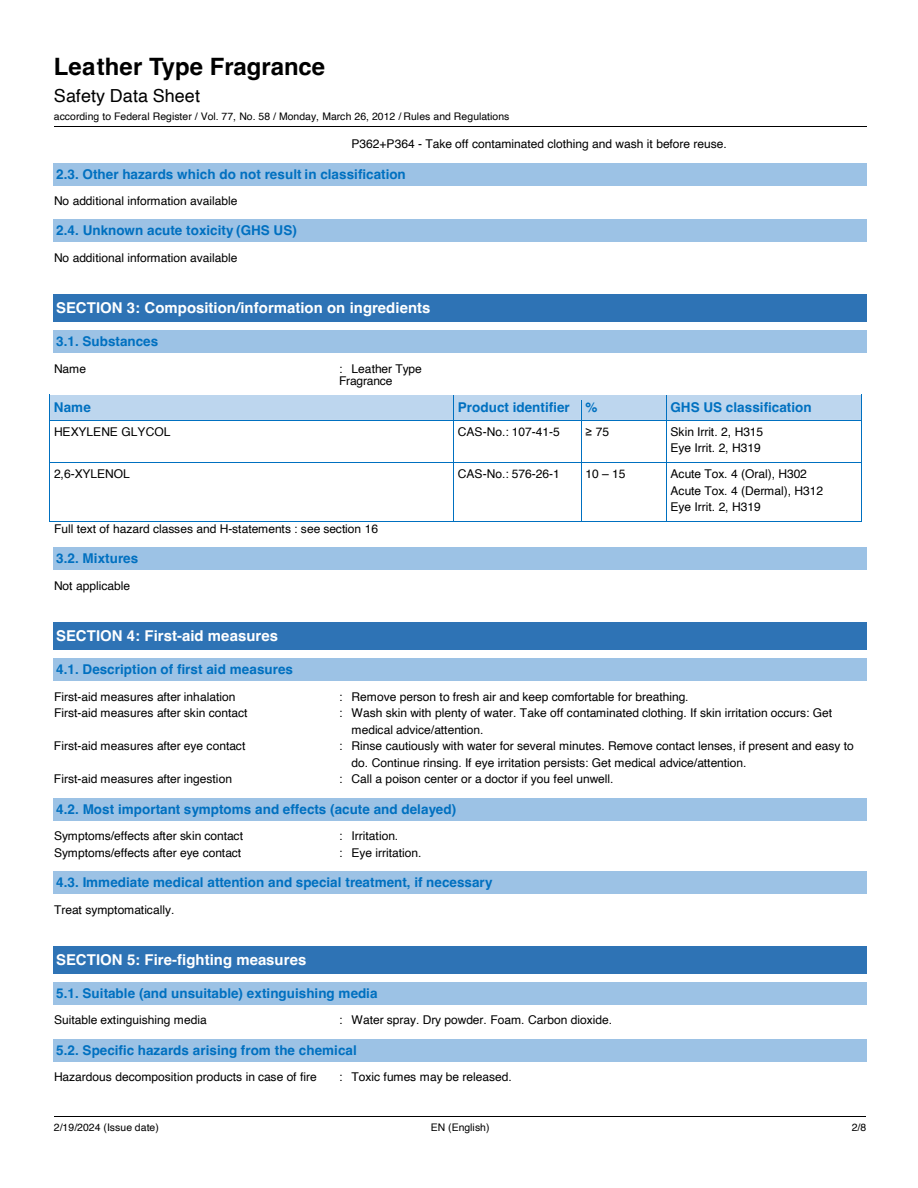
<style>
.page{position:relative;width:918px;height:1188px;background:#fff}
.page>*{position:absolute;margin:0;border:0;box-sizing:border-box;transform-origin:0 0}
.t1{font:700 24px "Helvetica";color:#000}
.t2{font:18px "Helvetica";letter-spacing:.005em;color:#000}
.t3{font:700 15px "Helvetica";letter-spacing:.005em;color:#fff}
.t4{font:700 13.5px "Helvetica";letter-spacing:.005em;color:#0070c0}
.t5{font:12px/16.5px "Helvetica";color:#000}
.t6{font:10.5px "Helvetica";color:#000}
.s1{font-family:"Arial"}
</style>
<div class="page">
<hr style="left:54px;top:126px;width:812px;height:1px;background:#000">
<hr style="left:54px;top:1116px;width:272px;height:1px;background:#000">
<hr style="left:327px;top:1116px;width:267px;height:1px;background:#000">
<hr style="left:595px;top:1116px;width:271px;height:1px;background:#000">
<div style="left:54px;top:163px;width:812px;height:22px;background:#9cc2e5"></div>
<hr style="left:54px;top:185px;width:812px;height:1px;background:#9cc2e5">
<svg style="left:866px;top:163px;width:1px;height:23px"></svg>
<div style="left:54px;top:220px;width:812px;height:22px;background:#9cc2e5"></div>
<hr style="left:54px;top:242px;width:812px;height:1px;background:#9cc2e5">
<svg style="left:866px;top:220px;width:1px;height:22px"></svg>
<div style="left:54px;top:295px;width:812px;height:26px;background:#2e73b5"></div>
<hr style="left:54px;top:321px;width:812px;height:1px;background:#2e73b5">
<svg style="left:866px;top:295px;width:1px;height:27px"></svg>
<div style="left:54px;top:331px;width:812px;height:22px;background:#9cc2e5"></div>
<hr style="left:54px;top:353px;width:812px;height:1px;background:#9cc2e5">
<svg style="left:866px;top:331px;width:1px;height:22px"></svg>
<svg style="left:49px;top:395px;width:813px;height:30px;background:#bed7ee"></svg>
<hr style="left:49px;top:425px;width:1px;height:37px;background:#0070c0">
<hr style="left:453px;top:425px;width:1px;height:37px;background:#0070c0">
<hr style="left:581px;top:425px;width:1px;height:37px;background:#0070c0">
<hr style="left:666px;top:425px;width:1px;height:37px;background:#0070c0">
<hr style="left:861px;top:425px;width:1px;height:37px;background:#0070c0">
<hr style="left:50px;top:462px;width:403px;height:1px;background:#0070c0">
<hr style="left:454px;top:462px;width:127px;height:1px;background:#0070c0">
<hr style="left:582px;top:462px;width:84px;height:1px;background:#0070c0">
<hr style="left:667px;top:462px;width:194px;height:1px;background:#0070c0">
<hr style="left:49px;top:467px;width:1px;height:54px;background:#0070c0">
<hr style="left:50px;top:521px;width:403px;height:1px;background:#0070c0">
<hr style="left:453px;top:467px;width:1px;height:54px;background:#0070c0">
<hr style="left:454px;top:521px;width:127px;height:1px;background:#0070c0">
<hr style="left:581px;top:467px;width:1px;height:54px;background:#0070c0">
<hr style="left:582px;top:521px;width:84px;height:1px;background:#0070c0">
<hr style="left:666px;top:467px;width:1px;height:54px;background:#0070c0">
<hr style="left:667px;top:521px;width:194px;height:1px;background:#0070c0">
<hr style="left:861px;top:467px;width:1px;height:54px;background:#0070c0">
<div style="left:54px;top:548px;width:812px;height:22px;background:#9cc2e5"></div>
<hr style="left:54px;top:570px;width:812px;height:1px;background:#9cc2e5">
<svg style="left:866px;top:548px;width:1px;height:22px"></svg>
<div style="left:54px;top:623px;width:812px;height:26px;background:#2e73b5"></div>
<hr style="left:54px;top:622px;width:812px;height:1px;background:#2e73b5">
<hr style="left:54px;top:649px;width:812px;height:1px;background:#2e73b5">
<svg style="left:866px;top:622px;width:1px;height:28px"></svg>
<div style="left:54px;top:659px;width:812px;height:21px;background:#9cc2e5"></div>
<hr style="left:54px;top:658px;width:812px;height:1px;background:#9cc2e5">
<hr style="left:54px;top:680px;width:812px;height:1px;background:#9cc2e5">
<svg style="left:866px;top:658px;width:1px;height:23px"></svg>
<div style="left:54px;top:798px;width:812px;height:22px;background:#9cc2e5"></div>
<hr style="left:54px;top:820px;width:812px;height:1px;background:#9cc2e5">
<svg style="left:866px;top:798px;width:1px;height:23px"></svg>
<div style="left:54px;top:872px;width:812px;height:21px;background:#9cc2e5"></div>
<hr style="left:54px;top:871px;width:812px;height:1px;background:#9cc2e5">
<hr style="left:54px;top:893px;width:812px;height:1px;background:#9cc2e5">
<svg style="left:866px;top:871px;width:1px;height:23px"></svg>
<div style="left:54px;top:947px;width:812px;height:26px;background:#2e73b5"></div>
<hr style="left:54px;top:946px;width:812px;height:1px;background:#2e73b5">
<hr style="left:54px;top:973px;width:812px;height:1px;background:#2e73b5">
<svg style="left:866px;top:946px;width:1px;height:28px"></svg>
<div style="left:54px;top:983px;width:812px;height:21px;background:#9cc2e5"></div>
<hr style="left:54px;top:982px;width:812px;height:1px;background:#9cc2e5">
<hr style="left:54px;top:1004px;width:812px;height:1px;background:#9cc2e5">
<svg style="left:866px;top:982px;width:1px;height:23px"></svg>
<div style="left:54px;top:1039px;width:812px;height:22px;background:#9cc2e5"></div>
<hr style="left:54px;top:1061px;width:812px;height:1px;background:#9cc2e5">
<svg style="left:866px;top:1039px;width:1px;height:23px"></svg>
<h1 class="t1" style="left:54px;top:57px;width:273px">Leather Type Fragrance</h1>
<h2 class="t2" style="left:54px;top:88px;width:148px">Safety Data Sheet</h2>
<p class="t6" style="left:54px;top:112px;width:457px">according to Federal Register / Vol. 77, No. 58 / Monday, March 26, 2012 / Rules and Regulations</p>
<p class="t5" style="left:352px;top:137px;width:377px">P362+P364 - Take off contaminated clothing and wash it before reuse.</p>
<p class="t4" style="left:56px;top:168px;width:351px">2.3. Other hazards which do not result in classification</p>
<p class="t5" style="left:54px;top:193px;width:185px">No additional information available</p>
<p class="t4" style="left:56px;top:225px;width:242px">2.4. Unknown acute toxicity (GHS US)</p>
<p class="t5" style="left:54px;top:250px;width:185px">No additional information available</p>
<p class="t3" style="left:56px;top:302px;width:376px">SECTION 3: Composition/information on ingredients</p>
<p class="t4" style="left:56px;top:336px;width:104px">3.1. Substances</p>
<p class="t5" style="left:54px;top:361px;width:34px">Name</p>
<p class="t5" style="left:339px;top:363px;width:84px;line-height:12px">: Leather Type<br>Fragrance</p>
<p class="t4" style="left:54px;top:402px;width:38px">Name</p>
<p class="t4" style="left:458px;top:402px;width:141px">Product identifier %</p>
<p class="t4" style="left:670px;top:402px;width:143px">GHS US classification</p>
<p class="t5" style="left:54px;top:424px;width:118px">HEXYLENE GLYCOL</p>
<p class="t5" style="left:458px;top:424px;width:103px">CAS-No.: 107-41-5</p>
<p class="t5" style="left:586px;top:424px;width:25px"><span class="s1">≥</span> 75</p>
<p class="t5" style="left:670px;top:424px;width:94px">Skin Irrit. 2, H315<br>Eye Irrit. 2, H319</p>
<p class="t5" style="left:54px;top:467px;width:77px">2,6-XYLENOL</p>
<p class="t5" style="left:458px;top:467px;width:103px">CAS-No.: 576-26-1</p>
<p class="t5" style="left:586px;top:467px;width:42px">10 – 15</p>
<p class="t5" style="left:670px;top:467px;width:154px">Acute Tox. 4 (Oral), H302<br>Acute Tox. 4 (Dermal), H312<br>Eye Irrit. 2, H319</p>
<p class="t5" style="left:54px;top:521px;width:326px">Full text of hazard classes and H-statements : see section 16</p>
<p class="t4" style="left:56px;top:553px;width:84px">3.2. Mixtures</p>
<p class="t5" style="left:54px;top:578px;width:78px">Not applicable</p>
<p class="t3" style="left:56px;top:630px;width:223px">SECTION 4: First-aid measures</p>
<p class="t4" style="left:56px;top:664px;width:238px">4.1. Description of first aid measures</p>
<p class="t5" style="left:54px;top:689px;width:183px">First-aid measures after inhalation</p>
<p class="t5" style="left:339px;top:689px;width:351px">: Remove person to fresh air and keep comfortable for breathing.</p>
<p class="t5" style="left:54px;top:705px;width:195px">First-aid measures after skin contact</p>
<p class="t5" style="left:352px;top:705px;width:482px;text-indent:-12px">: Wash skin with plenty of water. Take off contaminated clothing. If skin irritation occurs: Get medical advice/attention.</p>
<p class="t5" style="left:54px;top:739px;width:193px">First-aid measures after eye contact</p>
<p class="t5" style="left:352px;top:739px;width:504px;text-indent:-12px">: Rinse cautiously with water for several minutes. Remove contact lenses, if present and easy to do. Continue rinsing. If eye irritation persists: Get medical advice/attention.</p>
<p class="t5" style="left:54px;top:772px;width:180px">First-aid measures after ingestion</p>
<p class="t5" style="left:339px;top:772px;width:276px">: Call a poison center or a doctor if you feel unwell.</p>
<p class="t4" style="left:56px;top:803px;width:402px">4.2. Most important symptoms and effects (acute and delayed)</p>
<p class="t5" style="left:54px;top:829px;width:191px">Symptoms/effects after skin contact</p>
<p class="t5" style="left:339px;top:829px;width:61px">: Irritation.</p>
<p class="t5" style="left:54px;top:845px;width:189px">Symptoms/effects after eye contact</p>
<p class="t5" style="left:339px;top:845px;width:84px">: Eye irritation.</p>
<p class="t4" style="left:56px;top:877px;width:438px">4.3. Immediate medical attention and special treatment, if necessary</p>
<p class="t5" style="left:54px;top:902px;width:122px">Treat symptomatically.</p>
<p class="t3" style="left:56px;top:954px;width:252px">SECTION 5: Fire-fighting measures</p>
<p class="t4" style="left:56px;top:988px;width:323px">5.1. Suitable (and unsuitable) extinguishing media</p>
<p class="t5" style="left:54px;top:1013px;width:154px">Suitable extinguishing media</p>
<p class="t5" style="left:339px;top:1013px;width:274px">: Water spray. Dry powder. Foam. Carbon dioxide.</p>
<p class="t4" style="left:56px;top:1044px;width:302px">5.2. Specific hazards arising from the chemical</p>
<p class="t5" style="left:54px;top:1070px;width:264px">Hazardous decomposition products in case of fire</p>
<p class="t5" style="left:339px;top:1070px;width:174px">: Toxic fumes may be released.</p>
<p class="t6" style="left:54px;top:1123px;width:106px">2/19/2024 (Issue date)</p>
<p class="t6" style="left:431px;top:1123px;width:60px">EN (English)</p>
<p class="t6" style="left:852px;top:1123px;width:16px">2/8</p>
</div>
